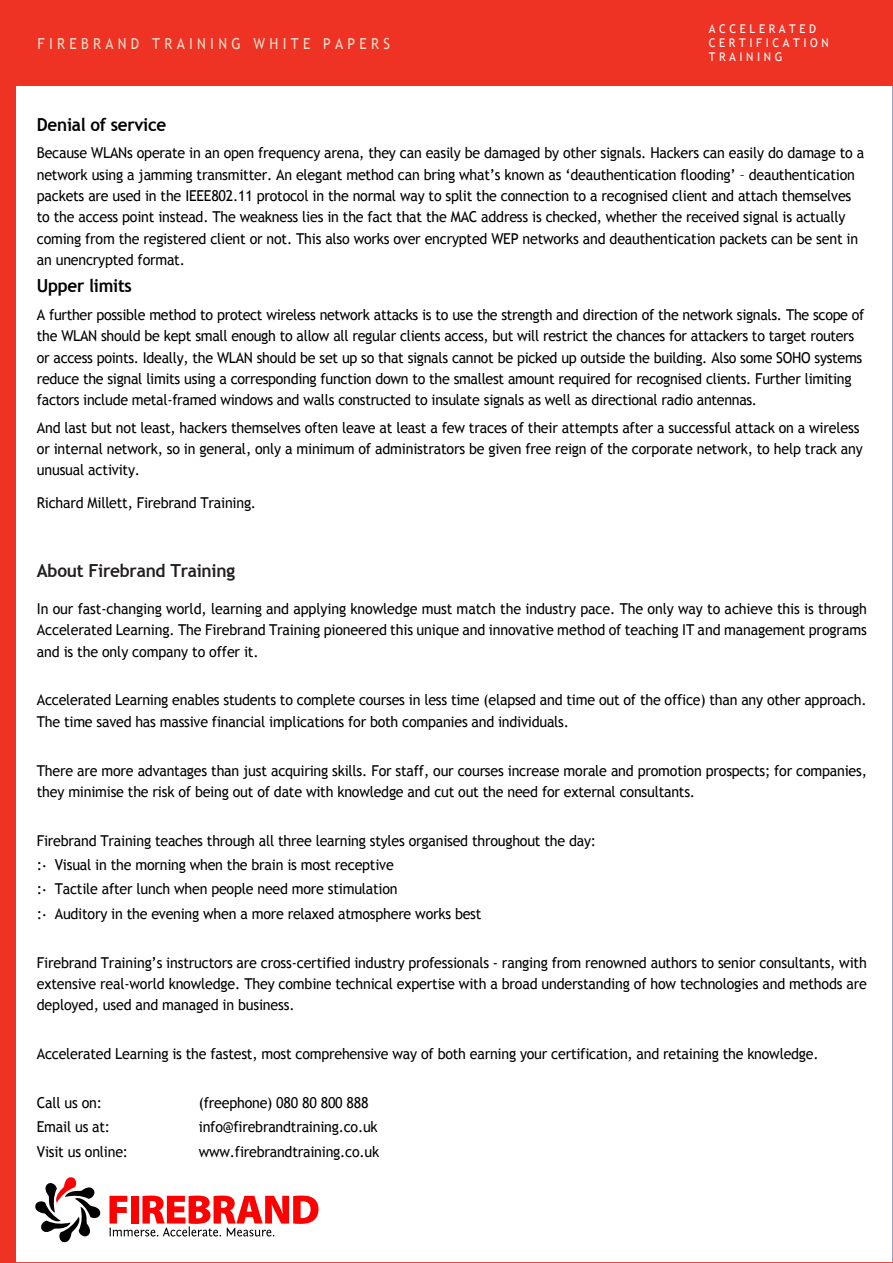
<style>
.page{position:relative;width:893px;height:1263px;background:#fff}
.page>*{position:absolute;margin:0;border:0;box-sizing:border-box;transform-origin:0 0}
.t1{font:700 18px "Trebuchet MS";letter-spacing:-.015em;color:#000;scale:.95 1}
.t2{font:700 18px "Trebuchet MS";letter-spacing:-.015em;color:#231f20;scale:.96 1}
.t3{font:15.15px "Trebuchet MS";letter-spacing:.315em;color:#e8dfcb;scale:.9 1}
.t4{font:15px/21.3px "Trebuchet MS";letter-spacing:-.015em;color:#000;scale:.95 1}
.t5{font:12px/14.2px "Trebuchet MS";letter-spacing:.315em;color:#fff;scale:.95 1}
</style>
<div class="page">
<div style="left:0;top:0;width:893px;height:86px;background:#ee3224"></div>
<div style="left:0;top:85px;width:15px;height:1178px;background:#ee3224"></div>
<hr style="left:892px;top:85px;width:1px;height:1178px;background:#8280b8">
<hr style="left:0;top:1262px;width:893px;height:1px;background:#ee3224">
<svg style="left:35px;top:1177px;width:66px;height:66px"></svg>
<svg style="left:109px;top:1195px;width:209px;height:41px"></svg>
<p class="t3" style="left:38px;top:34px;width:393px">FIREBRAND TRAINING WHITE PAPERS</p>
<p class="t5" style="left:709px;top:22px;width:128px">ACCELERATED<br>CERTIFICATION<br>TRAINING</p>
<p class="t1" style="left:37px;top:113px;width:138px">Denial of service</p>
<p class="t4" style="left:37px;top:142px;width:872px">Because WLANs operate in an open frequency arena, they can easily be damaged by other signals. Hackers can easily do damage to a network using a jamming transmitter. An elegant method can bring what’s known as ‘deauthentication flooding’ – deauthentication packets are used in the IEEE802.11 protocol in the normal way to split the connection to a recognised client and attach themselves to the access point instead. The weakness lies in the fact that the MAC address is checked, whether the received signal is actually coming from the registered client or not. This also works over encrypted WEP networks and deauthentication packets can be sent in an unencrypted format.</p>
<p class="t1" style="left:37px;top:275px;width:102px">Upper limits</p>
<p class="t4" style="left:37px;top:304px;width:873px">A further possible method to protect wireless network attacks is to use the strength and direction of the network signals. The scope of the WLAN should be kept small enough to allow all regular clients access, but will restrict the chances for attackers to target routers or access points. Ideally, the WLAN should be set up so that signals cannot be picked up outside the building. Also some SOHO systems reduce the signal limits using a corresponding function down to the smallest amount required for recognised clients. Further limiting factors include metal-framed windows and walls constructed to insulate signals as well as directional radio antennas.</p>
<p class="t4" style="left:37px;top:417px;width:871px">And last but not least, hackers themselves often leave at least a few traces of their attempts after a successful attack on a wireless or internal network, so in general, only a minimum of administrators be given free reign of the corporate network, to help track any unusual activity.</p>
<p class="t4" style="left:37px;top:493px;width:232px">Richard Millett, Firebrand Training.</p>
<p class="t2" style="left:37px;top:560px;width:208px">About Firebrand Training</p>
<p class="t4" style="left:37px;top:598px;width:875px;text-align:justify">In our fast-changing world, learning and applying knowledge must match the industry pace. The only way to achieve this is through Accelerated Learning. The Firebrand Training pioneered this unique and innovative method of teaching IT and management programs and is the only company to offer it.</p>
<p class="t4" style="left:37px;top:690px;width:875px">Accelerated Learning enables students to complete courses in less time (elapsed and time out of the office) than any other approach.<br>The time saved has massive financial implications for both companies and individuals.</p>
<p class="t4" style="left:37px;top:760px;width:875px">There are more advantages than just acquiring skills. For staff, our courses increase morale and promotion prospects; for companies, they minimise the risk of being out of date with knowledge and cut out the need for external consultants.</p>
<p class="t4" style="left:37px;top:828px;width:590px;line-height:24.3px">Firebrand Training teaches through all three learning styles organised throughout the day: :. Visual in the morning when the brain is most receptive<br>:. Tactile after lunch when people need more stimulation<br>:. Auditory in the evening when a more relaxed atmosphere works best</p>
<p class="t4" style="left:37px;top:952px;width:875px;text-align:justify">Firebrand Training’s instructors are cross-certified industry professionals - ranging from renowned authors to senior consultants, with extensive real-world knowledge. They combine technical expertise with a broad understanding of how technologies and methods are deployed, used and managed in business.</p>
<p class="t4" style="left:37px;top:1043px;width:824px">Accelerated Learning is the fastest, most comprehensive way of both earning your certification, and retaining the knowledge.</p>
<p class="t4" style="left:37px;top:1092px;width:70px">Call us on:</p>
<p class="t4" style="left:199px;top:1092px;width:180px">(freephone) 080 80 800 888</p>
<p class="t4" style="left:37px;top:1116px;width:79px">Email us at:</p>
<p class="t4" style="left:199px;top:1116px;width:190px">info@firebrandtraining.co.uk</p>
<p class="t4" style="left:37px;top:1141px;width:98px">Visit us online:</p>
<p class="t4" style="left:199px;top:1141px;width:191px">www.firebrandtraining.co.uk</p>
</div>
